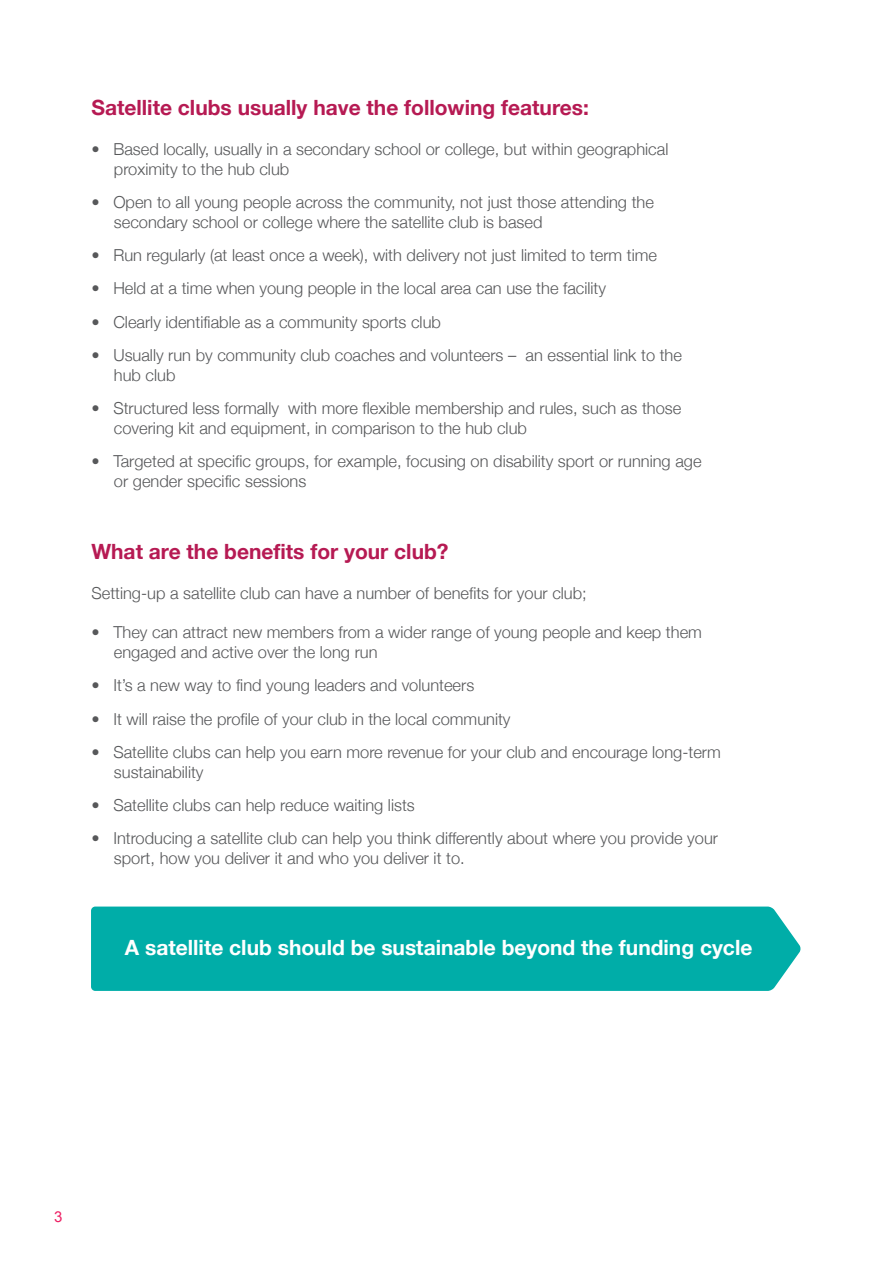
<style>
.page{position:relative;width:893px;height:1263px;background:#fff}
.page>*{position:absolute;margin:0;border:0;box-sizing:border-box;transform-origin:0 0}
.t1{font:700 21px "Helvetica Neue";color:#b61a53}
.t2{font:700 21px "Helvetica Neue";color:#fff}
.t3{font:300 16.5px/19.8px "Helvetica Neue";color:#57585a}
.t4{font:15px "Arial";color:#ed1f63}
</style>
<div class="page">
<div style="left:91px;top:906px;width:710px;height:85px;background:#00ada8"></div>
<p class="t1" style="left:91px;top:91px;width:499px">Satellite clubs usually have the following features:</p>
<p class="t3" style="left:114px;top:138px;width:556px;text-indent:-22px">• Based locally, usually in a secondary school or college, but within geographical proximity to the hub club</p>
<p class="t3" style="left:114px;top:191px;width:541px;text-indent:-22px">• Open to all young people across the community, not just those attending the secondary school or college where the satellite club is based</p>
<p class="t3" style="left:91px;top:244px;width:567px">• Run regularly (at least once a week), with delivery not just limited to term time</p>
<p class="t3" style="left:91px;top:278px;width:516px">• Held at a time when young people in the local area can use the facility</p>
<p class="t3" style="left:91px;top:311px;width:351px">• Clearly identifiable as a community sports club</p>
<p class="t3" style="left:114px;top:344px;width:570px;text-indent:-22px">• Usually run by community club coaches and volunteers – an essential link to the hub club</p>
<p class="t3" style="left:114px;top:397px;width:569px;text-indent:-22px">• Structured less formally with more flexible membership and rules, such as those covering kit and equipment, in comparison to the hub club</p>
<p class="t3" style="left:114px;top:450px;width:589px;text-indent:-22px">• Targeted at specific groups, for example, focusing on disability sport or running age or gender specific sessions</p>
<p class="t1" style="left:91px;top:535px;width:359px">What are the benefits for your club?</p>
<p class="t3" style="left:91px;top:582px;width:497px">Setting-up a satellite club can have a number of benefits for your club;</p>
<p class="t3" style="left:114px;top:621px;width:589px;text-indent:-22px">• They can attract new members from a wider range of young people and keep them engaged and active over the long run</p>
<p class="t3" style="left:91px;top:675px;width:384px">• It’s a new way to find young leaders and volunteers</p>
<p class="t3" style="left:91px;top:708px;width:421px">• It will raise the profile of your club in the local community</p>
<p class="t3" style="left:114px;top:741px;width:608px;text-indent:-22px">• Satellite clubs can help you earn more revenue for your club and encourage long-term sustainability</p>
<p class="t3" style="left:91px;top:794px;width:325px">• Satellite clubs can help reduce waiting lists</p>
<p class="t3" style="left:114px;top:828px;width:606px;text-indent:-22px">• Introducing a satellite club can help you think differently about where you provide your sport, how you deliver it and who you deliver it to.</p>
<p class="t2" style="left:125px;top:931px;width:629px">A satellite club should be sustainable beyond the funding cycle</p>
<p class="t4" style="left:54px;top:1207px;width:10px">3</p>
</div>
